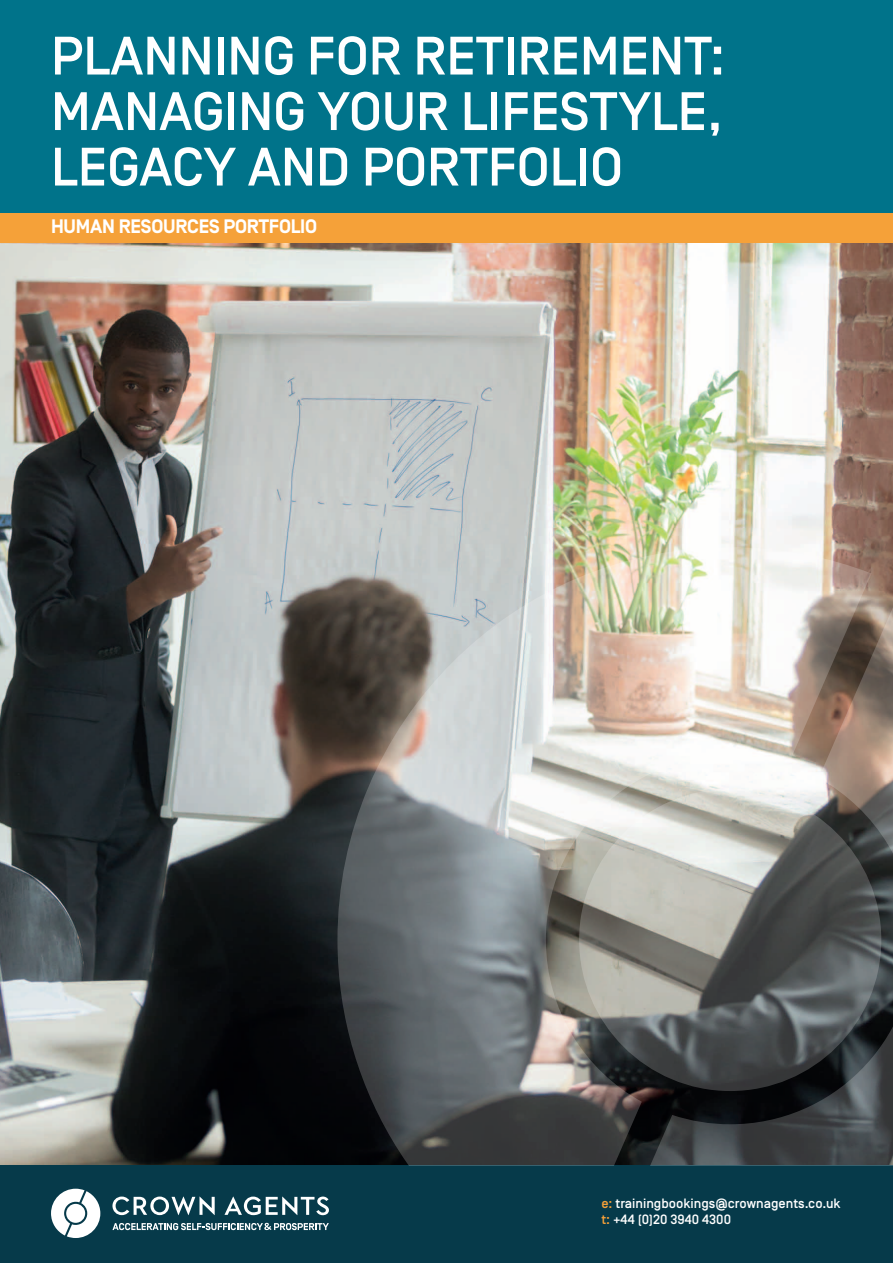
<style>
.page{position:relative;width:893px;height:1263px;background:#fff}
.page>*{position:absolute;margin:0;border:0;box-sizing:border-box;transform-origin:0 0}
.t1{font:500 54px/55.5px "Simplon BP";color:#fff;text-align:justify}
.t2{font:700 19.5px "Simplon BP";letter-spacing:-.01em;color:#fff}
.t3{font:500 13.5px "Simplon BP";color:#fff}
.s1{color:#f5a139}
</style>
<div class="page">
<img style="left:0;top:242px;width:893px;height:923px">
<div style="left:0;top:0;width:893px;height:213px;background:#00738a"></div>
<div style="left:0;top:1165px;width:893px;height:98px;background:#063a4a"></div>
<svg style="left:51px;top:1189px;width:49px;height:49px"></svg>
<div style="left:66px;top:1204px;width:19px;height:19px;background:#fff;border-radius:50%"></div>
<svg style="left:112px;top:1196px;width:103px;height:19px"></svg>
<svg style="left:224px;top:1196px;width:105px;height:19px"></svg>
<svg style="left:112px;top:1223px;width:217px;height:7px"></svg>
<img style="left:337px;top:547px;width:534px;height:618px">
<img style="left:589px;top:587px;width:304px;height:578px">
<svg style="left:579px;top:789px;width:302px;height:302px"></svg>
<div style="left:0;top:213px;width:893px;height:29px;background:#f5a139"></div>
<p class="t1" style="left:51px;top:33px;width:676px">PLANNING FOR RETIREMENT:<br>MANAGING YOUR LIFESTYLE, LEGACY AND PORTFOLIO</p>
<p class="t2" style="left:51px;top:220px;width:268px">HUMAN RESOURCES PORTFOLIO</p>
<p class="t3" style="left:601px;top:1199px;width:241px"><span class="s1">e:</span> trainingbookings@crownagents.co.uk</p>
<p class="t3" style="left:601px;top:1215px;width:131px"><span class="s1">t:</span> +44 (0)20 3940 4300</p>
</div>
